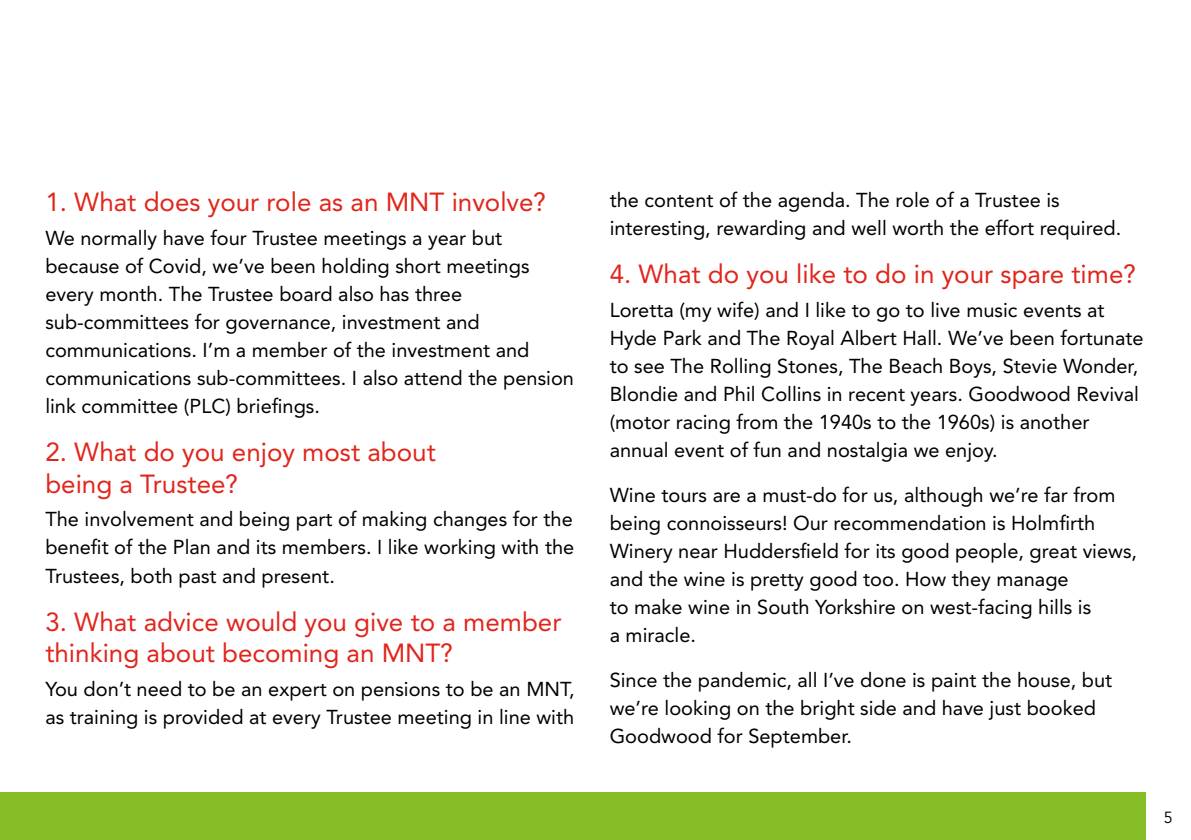
<style>
.page{position:relative;width:1191px;height:840px;background:#fff}
.page>*{position:absolute;margin:0;border:0;box-sizing:border-box;transform-origin:0 0}
.t1{font:26px/31.2px "Avenir";color:#e1251b}
.t2{font:20px/28px "Avenir";color:#000}
.t3{font:16px "Avenir";color:#000}
</style>
<div class="page">
<div style="left:0;top:792px;width:1145px;height:47px;background:#86bc25"></div>
<h1 class="t1" style="left:45px;top:187px;width:502px">1. What does your role as an MNT involve?</h1>
<p class="t2" style="left:45px;top:224px;width:530px">We normally have four Trustee meetings a year but because of Covid, we’ve been holding short meetings every month. The Trustee board also has three sub-committees for governance, investment and communications. I’m a member of the investment and communications sub-committees. I also attend the pension link committee (PLC) briefings.</p>
<h1 class="t1" style="left:45px;top:436px;width:392px">2. What do you enjoy most about being a Trustee?</h1>
<p class="t2" style="left:45px;top:505px;width:530px;text-align:justify">The involvement and being part of making changes for the benefit of the Plan and its members. I like working with the Trustees, both past and present.</p>
<h1 class="t1" style="left:45px;top:606px;width:517px">3. What advice would you give to a member thinking about becoming an MNT?</h1>
<p class="t2" style="left:45px;top:674px;width:531px">You don’t need to be an expert on pensions to be an MNT, as training is provided at every Trustee meeting in line with</p>
<p class="t2" style="left:609px;top:186px;width:513px">the content of the agenda. The role of a Trustee is interesting, rewarding and well worth the effort required.</p>
<h1 class="t1" style="left:609px;top:258px;width:528px">4. What do you like to do in your spare time?</h1>
<p class="t2" style="left:609px;top:296px;width:535px">Loretta (my wife) and I like to go to live music events at Hyde Park and The Royal Albert Hall. We’ve been fortunate to see The Rolling Stones, The Beach Boys, Stevie Wonder, Blondie and Phil Collins in recent years. Goodwood Revival (motor racing from the 1940s to the 1960s) is another annual event of fun and nostalgia we enjoy.</p>
<p class="t2" style="left:609px;top:481px;width:529px">Wine tours are a must-do for us, although we’re far from being connoisseurs! Our recommendation is Holmfirth Winery near Huddersfield for its good people, great views, and the wine is pretty good too. How they manage<br>to make wine in South Yorkshire on west-facing hills is<br>a miracle.</p>
<p class="t2" style="left:609px;top:666px;width:504px">Since the pandemic, all I’ve done is paint the house, but we’re looking on the bright side and have just booked<br>Goodwood for September.</p>
<p class="t3" style="left:1163px;top:807px;width:10px">5</p>
</div>
